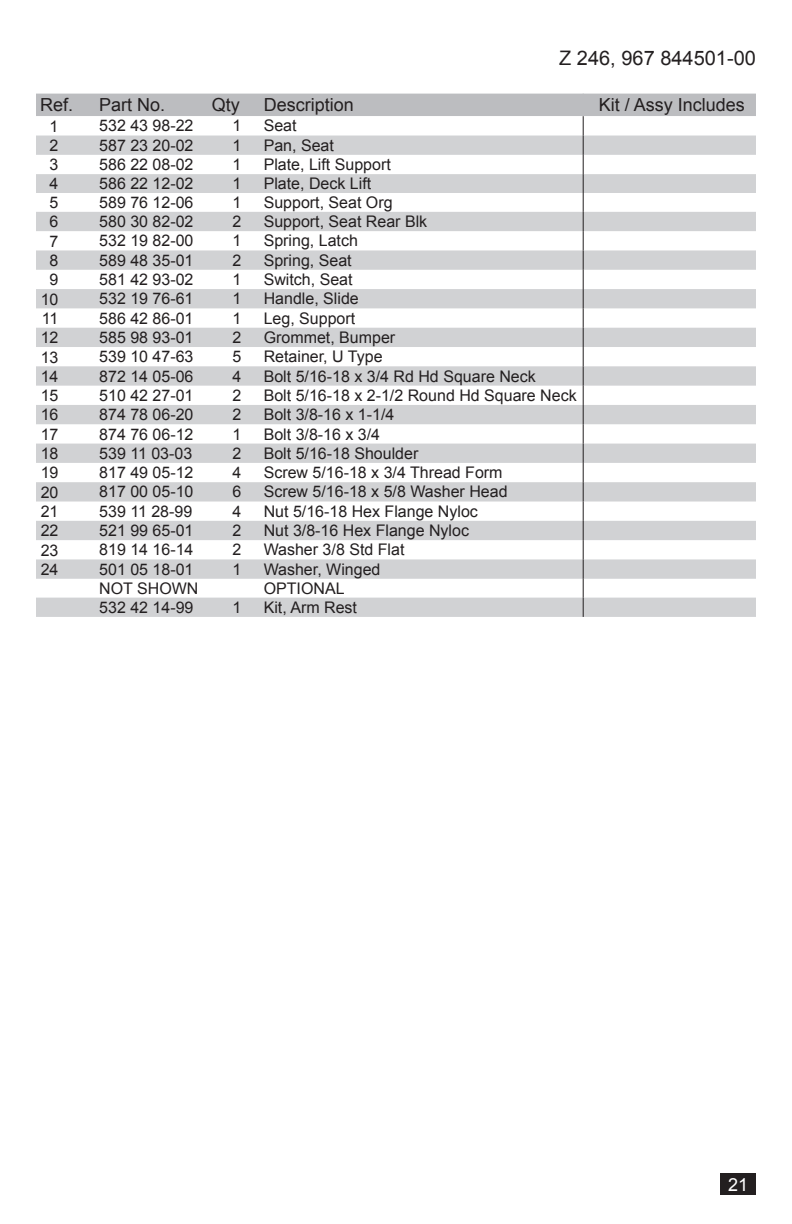
<style>
.page{position:relative;width:792px;height:1224px;background:#fff}
.page>*{position:absolute;margin:0;border:0;box-sizing:border-box;transform-origin:0 0}
.t1{font:20px "Arial";color:#231f20}
.Part_Head{font:18px "Arial";color:#231f20}
.t2{font:18px "Arial";color:#fff}
.PARTS{font:16px "Arial";color:#231f20}
</style>
<div class="page">
<div style="left:721px;top:1174px;width:35px;height:21px;background:#231f20"></div>
<svg style="left:36px;top:94px;width:720px;height:523px"></svg>
<p class="t1" style="left:559px;top:45px;width:198px">Z 246, 967 844501-00</p>
<p class="Part_Head" style="left:40px;top:93px;width:35px">Ref.</p>
<p class="Part_Head" style="left:99px;top:93px;width:68px">Part No.</p>
<p class="Part_Head" style="left:212px;top:93px;width:30px">Qty</p>
<p class="Part_Head" style="left:264px;top:93px;width:92px">Description</p>
<p class="Part_Head" style="left:599px;top:93px;width:148px">Kit / Assy Includes</p>
<p class="PARTS" style="left:50px;top:116px;width:10px">1</p>
<p class="PARTS" style="left:99px;top:115px;width:96px">532 43 98-22</p>
<p class="PARTS" style="left:232px;top:115px;width:10px">1</p>
<p class="PARTS" style="left:264px;top:115px;width:34px">Seat</p>
<p class="PARTS" style="left:50px;top:135px;width:10px">2</p>
<p class="PARTS" style="left:99px;top:135px;width:96px">587 23 20-02</p>
<p class="PARTS" style="left:232px;top:135px;width:10px">1</p>
<p class="PARTS" style="left:264px;top:135px;width:72px">Pan, Seat</p>
<p class="PARTS" style="left:50px;top:154px;width:10px">3</p>
<p class="PARTS" style="left:99px;top:154px;width:96px">586 22 08-02</p>
<p class="PARTS" style="left:232px;top:154px;width:10px">1</p>
<p class="PARTS" style="left:264px;top:154px;width:129px">Plate, Lift Support</p>
<p class="PARTS" style="left:50px;top:173px;width:10px">4</p>
<p class="PARTS" style="left:99px;top:173px;width:96px">586 22 12-02</p>
<p class="PARTS" style="left:232px;top:173px;width:10px">1</p>
<p class="PARTS" style="left:264px;top:173px;width:109px">Plate, Deck Lift</p>
<p class="PARTS" style="left:50px;top:192px;width:10px">5</p>
<p class="PARTS" style="left:99px;top:192px;width:96px">589 76 12-06</p>
<p class="PARTS" style="left:232px;top:192px;width:10px">1</p>
<p class="PARTS" style="left:264px;top:192px;width:130px">Support, Seat Org</p>
<p class="PARTS" style="left:50px;top:211px;width:10px">6</p>
<p class="PARTS" style="left:99px;top:211px;width:96px">580 30 82-02</p>
<p class="PARTS" style="left:232px;top:211px;width:10px">2</p>
<p class="PARTS" style="left:264px;top:211px;width:165px">Support, Seat Rear Blk</p>
<p class="PARTS" style="left:50px;top:231px;width:10px">7</p>
<p class="PARTS" style="left:99px;top:230px;width:96px">532 19 82-00</p>
<p class="PARTS" style="left:232px;top:230px;width:10px">1</p>
<p class="PARTS" style="left:264px;top:230px;width:96px">Spring, Latch</p>
<p class="PARTS" style="left:50px;top:250px;width:10px">8</p>
<p class="PARTS" style="left:99px;top:250px;width:96px">589 48 35-01</p>
<p class="PARTS" style="left:232px;top:250px;width:10px">2</p>
<p class="PARTS" style="left:264px;top:250px;width:90px">Spring, Seat</p>
<p class="PARTS" style="left:50px;top:269px;width:10px">9</p>
<p class="PARTS" style="left:99px;top:269px;width:96px">581 42 93-02</p>
<p class="PARTS" style="left:232px;top:269px;width:10px">1</p>
<p class="PARTS" style="left:264px;top:269px;width:90px">Switch, Seat</p>
<p class="PARTS" style="left:41px;top:288px;width:19px">10</p>
<p class="PARTS" style="left:99px;top:288px;width:96px">532 19 76-61</p>
<p class="PARTS" style="left:232px;top:288px;width:10px">1</p>
<p class="PARTS" style="left:264px;top:288px;width:97px">Handle, Slide</p>
<p class="PARTS" style="left:42px;top:308px;width:18px">11</p>
<p class="PARTS" style="left:99px;top:308px;width:96px">586 42 86-01</p>
<p class="PARTS" style="left:232px;top:308px;width:10px">1</p>
<p class="PARTS" style="left:264px;top:308px;width:93px">Leg, Support</p>
<p class="PARTS" style="left:41px;top:327px;width:19px">12</p>
<p class="PARTS" style="left:99px;top:327px;width:96px">585 98 93-01</p>
<p class="PARTS" style="left:232px;top:327px;width:10px">2</p>
<p class="PARTS" style="left:264px;top:327px;width:133px">Grommet, Bumper</p>
<p class="PARTS" style="left:41px;top:346px;width:19px">13</p>
<p class="PARTS" style="left:99px;top:346px;width:96px">539 10 47-63</p>
<p class="PARTS" style="left:232px;top:346px;width:10px">5</p>
<p class="PARTS" style="left:264px;top:346px;width:120px">Retainer, U Type</p>
<p class="PARTS" style="left:41px;top:366px;width:19px">14</p>
<p class="PARTS" style="left:99px;top:365px;width:96px">872 14 05-06</p>
<p class="PARTS" style="left:232px;top:365px;width:10px">4</p>
<p class="PARTS" style="left:264px;top:365px;width:274px">Bolt 5/16-18 x 3/4 Rd Hd Square Neck</p>
<p class="PARTS" style="left:41px;top:385px;width:19px">15</p>
<p class="PARTS" style="left:99px;top:385px;width:96px">510 42 27-01</p>
<p class="PARTS" style="left:232px;top:385px;width:10px">2</p>
<p class="PARTS" style="left:264px;top:385px;width:315px">Bolt 5/16-18 x 2-1/2 Round Hd Square Neck</p>
<p class="PARTS" style="left:41px;top:404px;width:19px">16</p>
<p class="PARTS" style="left:99px;top:404px;width:96px">874 78 06-20</p>
<p class="PARTS" style="left:232px;top:404px;width:10px">2</p>
<p class="PARTS" style="left:264px;top:404px;width:132px">Bolt 3/8-16 x 1-1/4</p>
<p class="PARTS" style="left:41px;top:424px;width:19px">17</p>
<p class="PARTS" style="left:99px;top:423px;width:96px">874 76 06-12</p>
<p class="PARTS" style="left:232px;top:423px;width:10px">1</p>
<p class="PARTS" style="left:264px;top:423px;width:118px">Bolt 3/8-16 x 3/4</p>
<p class="PARTS" style="left:41px;top:443px;width:19px">18</p>
<p class="PARTS" style="left:99px;top:443px;width:95px">539 11 03-03</p>
<p class="PARTS" style="left:232px;top:443px;width:10px">2</p>
<p class="PARTS" style="left:264px;top:443px;width:156px">Bolt 5/16-18 Shoulder</p>
<p class="PARTS" style="left:41px;top:462px;width:19px">19</p>
<p class="PARTS" style="left:99px;top:462px;width:96px">817 49 05-12</p>
<p class="PARTS" style="left:232px;top:462px;width:10px">4</p>
<p class="PARTS" style="left:264px;top:462px;width:240px">Screw 5/16-18 x 3/4 Thread Form</p>
<p class="PARTS" style="left:41px;top:482px;width:19px">20</p>
<p class="PARTS" style="left:99px;top:481px;width:96px">817 00 05-10</p>
<p class="PARTS" style="left:232px;top:481px;width:10px">6</p>
<p class="PARTS" style="left:264px;top:481px;width:245px">Screw 5/16-18 x 5/8 Washer Head</p>
<p class="PARTS" style="left:41px;top:501px;width:19px">21</p>
<p class="PARTS" style="left:99px;top:501px;width:95px">539 11 28-99</p>
<p class="PARTS" style="left:232px;top:501px;width:10px">4</p>
<p class="PARTS" style="left:264px;top:501px;width:216px">Nut 5/16-18 Hex Flange Nyloc</p>
<p class="PARTS" style="left:41px;top:520px;width:19px">22</p>
<p class="PARTS" style="left:99px;top:520px;width:96px">521 99 65-01</p>
<p class="PARTS" style="left:232px;top:520px;width:10px">2</p>
<p class="PARTS" style="left:264px;top:520px;width:207px">Nut 3/8-16 Hex Flange Nyloc</p>
<p class="PARTS" style="left:41px;top:540px;width:19px">23</p>
<p class="PARTS" style="left:99px;top:539px;width:96px">819 14 16-14</p>
<p class="PARTS" style="left:232px;top:539px;width:10px">2</p>
<p class="PARTS" style="left:264px;top:539px;width:142px">Washer 3/8 Std Flat</p>
<p class="PARTS" style="left:41px;top:559px;width:19px">24</p>
<p class="PARTS" style="left:99px;top:559px;width:96px">501 05 18-01</p>
<p class="PARTS" style="left:232px;top:559px;width:10px">1</p>
<p class="PARTS" style="left:264px;top:559px;width:118px">Washer, Winged</p>
<p class="PARTS" style="left:99px;top:578px;width:101px">NOT SHOWN</p>
<p class="PARTS" style="left:264px;top:578px;width:82px">OPTIONAL</p>
<p class="PARTS" style="left:99px;top:597px;width:96px">532 42 14-99</p>
<p class="PARTS" style="left:232px;top:597px;width:10px">1</p>
<p class="PARTS" style="left:264px;top:597px;width:95px">Kit, Arm Rest</p>
<p class="t2" style="left:728px;top:1173px;width:22px">21</p>
</div>
